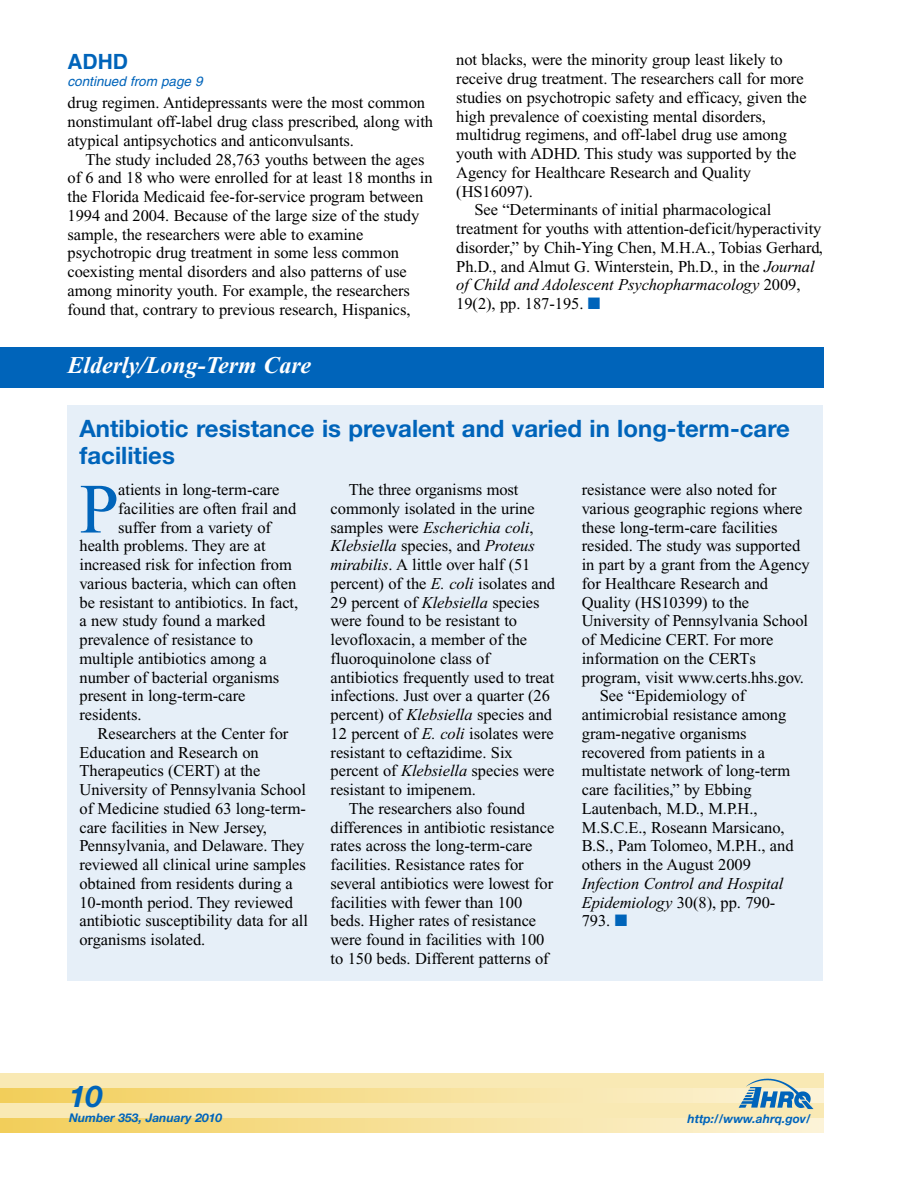
<style>
.page{position:relative;width:918px;height:1188px;background:#fff}
.page>*{position:absolute;margin:0;border:0;box-sizing:border-box;transform-origin:0 0}
.t1{font:70.5px "Times New Roman";color:#0064ba}
.t2{font:italic 700 30px "Helvetica Neue";color:#0064ba}
.t3{font:700 24px/27px "Helvetica Neue";color:#0064ba}
.t4{font:italic 700 24px "Times New Roman";color:#fff}
.t5{font:700 21px "Helvetica";color:#0064ba}
.t6{font:16.5px/18.8px "Times New Roman";letter-spacing:-.005em;color:#000}
.t7{font:italic 16.5px/18.8px "Times New Roman";letter-spacing:-.005em;color:#000}
.t8{font:italic 13.5px "Helvetica";color:#0064ba}
.t9{font:italic 700 12px "Helvetica Neue";color:#0064ba}
.s1{font-style:italic}
.s2{font-style:normal}
.s3{color:#0064ba}
</style>
<div class="page">
<div style="left:0;top:1073px;width:823px;height:59px;background:#f9e9b4"></div>
<svg style="left:0;top:1089px;width:823px;height:13px"></svg>
<svg style="left:0;top:1119px;width:823px;height:13px"></svg>
<img style="left:736px;top:1078px;width:80px;height:32px">
<div style="left:0;top:347px;width:824px;height:40px;background:#0064ba"></div>
<div style="left:68px;top:406px;width:755px;height:575px;background:#e6eff8"></div>
<p class="t5" style="left:68px;top:54px;width:62px">ADHD</p>
<p class="t8" style="left:68px;top:76px;width:137px">continued from page 9</p>
<p class="t6" style="left:68px;top:95px;width:367px">drug regimen. Antidepressants were the most common nonstimulant off-label drug class prescribed, along with atypical antipsychotics and anticonvulsants.</p>
<p class="t6" style="left:68px;top:151px;width:367px;text-indent:18px">The study included 28,763 youths between the ages of 6 and 18 who were enrolled for at least 18 months in the Florida Medicaid fee-for-service program between 1994 and 2004. Because of the large size of the study sample, the researchers were able to examine psychotropic drug treatment in some less common coexisting mental disorders and also patterns of use among minority youth. For example, the researchers found that, contrary to previous research, Hispanics,</p>
<h3 class="t4" style="left:68px;top:357px;width:245px">Elderly/Long-Term Care</h3>
<p class="t6" style="left:456px;top:52px;width:328px">not blacks, were the minority group least likely to</p>
<p class="t6" style="left:456px;top:71px;width:349px">receive drug treatment. The researchers call for more</p>
<p class="t6" style="left:456px;top:90px;width:352px">studies on psychotropic safety and efficacy, given the</p>
<p class="t6" style="left:456px;top:108px;width:311px">high prevalence of coexisting mental disorders,</p>
<p class="t6" style="left:456px;top:127px;width:332px">multidrug regimens, and off-label drug use among</p>
<p class="t6" style="left:456px;top:146px;width:342px">youth with ADHD. This study was supported by the</p>
<p class="t6" style="left:456px;top:165px;width:296px">Agency for Healthcare Research and Quality</p>
<p class="t6" style="left:456px;top:183px;width:78px">(HS16097).</p>
<p class="t6" style="left:474px;top:202px;width:299px">See “Determinants of initial pharmacological</p>
<p class="t6" style="left:456px;top:221px;width:367px">treatment for youths with attention-deficit/hyperactivity</p>
<p class="t6" style="left:456px;top:240px;width:368px">disorder,” by Chih-Ying Chen, M.H.A., Tobias Gerhard,</p>
<p class="t6" style="left:456px;top:258px;width:360px">Ph.D., and Almut G. Winterstein, Ph.D., in the <span class="s1">Journal</span></p>
<p class="t7" style="left:456px;top:277px;width:346px">of Child and Adolescent Psychopharmacology <span class="s2">2009,</span></p>
<p class="t6" style="left:456px;top:296px;width:146px">19(2), pp. 187-195. <span class="s3">■</span></p>
<h3 class="t3" style="left:79px;top:418px;width:712px">Antibiotic resistance is prevalent and varied in long-term-care facilities</h3>
<h1 class="t1" style="left:80px;top:484px;width:41px">P</h1>
<p class="t6" style="left:118px;top:482px;width:163px">atients in long-term-care</p>
<p class="t6" style="left:118px;top:500px;width:180px">facilities are often frail and</p>
<p class="t6" style="left:118px;top:519px;width:154px">suffer from a variety of</p>
<p class="t6" style="left:80px;top:538px;width:188px">health problems. They are at</p>
<p class="t6" style="left:80px;top:557px;width:214px">increased risk for infection from</p>
<p class="t6" style="left:80px;top:575px;width:218px">various bacteria, which can often</p>
<p class="t6" style="left:80px;top:594px;width:220px">be resistant to antibiotics. In fact,</p>
<p class="t6" style="left:80px;top:613px;width:187px">a new study found a marked</p>
<p class="t6" style="left:80px;top:632px;width:175px">prevalence of resistance to</p>
<p class="t6" style="left:80px;top:650px;width:189px">multiple antibiotics among a</p>
<p class="t6" style="left:80px;top:669px;width:201px">number of bacterial organisms</p>
<p class="t6" style="left:80px;top:688px;width:167px">present in long-term-care</p>
<p class="t6" style="left:80px;top:707px;width:64px">residents.</p>
<p class="t6" style="left:98px;top:725px;width:192px">Researchers at the Center for</p>
<p class="t6" style="left:80px;top:744px;width:181px">Education and Research on</p>
<p class="t6" style="left:80px;top:763px;width:182px">Therapeutics (CERT) at the</p>
<p class="t6" style="left:80px;top:782px;width:228px">University of Pennsylvania School</p>
<p class="t6" style="left:80px;top:800px;width:228px">of Medicine studied 63 long-term-</p>
<p class="t6" style="left:80px;top:819px;width:189px">care facilities in New Jersey,</p>
<p class="t6" style="left:79px;top:838px;width:226px">Pennsylvania, and Delaware. They</p>
<p class="t6" style="left:79px;top:857px;width:228px">reviewed all clinical urine samples</p>
<p class="t6" style="left:79px;top:875px;width:215px">obtained from residents during a</p>
<p class="t6" style="left:79px;top:894px;width:215px">10-month period. They reviewed</p>
<p class="t6" style="left:79px;top:913px;width:230px">antibiotic susceptibility data for all</p>
<p class="t6" style="left:79px;top:932px;width:127px">organisms isolated.</p>
<p class="t6" style="left:349px;top:482px;width:171px">The three organisms most</p>
<p class="t6" style="left:331px;top:500px;width:206px">commonly isolated in the urine</p>
<p class="t7" style="left:331px;top:519px;width:205px"><span class="s2">samples were</span> Escherichia coli<span class="s2">,</span></p>
<p class="t7" style="left:331px;top:538px;width:206px">Klebsiella <span class="s2">species, and</span> Proteus</p>
<p class="t6" style="left:331px;top:557px;width:201px"><span class="s1">mirabilis</span>. A little over half (51</p>
<p class="t6" style="left:331px;top:575px;width:226px">percent) of the <span class="s1">E. coli</span> isolates and</p>
<p class="t6" style="left:331px;top:594px;width:210px">29 percent of <span class="s1">Klebsiella</span> species</p>
<p class="t6" style="left:331px;top:613px;width:188px">were found to be resistant to</p>
<p class="t6" style="left:331px;top:632px;width:198px">levofloxacin, a member of the</p>
<p class="t6" style="left:331px;top:650px;width:161px">fluoroquinolone class of</p>
<p class="t6" style="left:331px;top:669px;width:225px">antibiotics frequently used to treat</p>
<p class="t6" style="left:331px;top:688px;width:221px">infections. Just over a quarter (26</p>
<p class="t6" style="left:331px;top:707px;width:223px">percent) of <span class="s1">Klebsiella</span> species and</p>
<p class="t6" style="left:331px;top:725px;width:225px">12 percent of <span class="s1">E. coli</span> isolates were</p>
<p class="t6" style="left:331px;top:744px;width:184px">resistant to ceftazidime. Six</p>
<p class="t6" style="left:331px;top:763px;width:225px">percent of <span class="s1">Klebsiella</span> species were</p>
<p class="t6" style="left:331px;top:782px;width:147px">resistant to imipenem.</p>
<p class="t6" style="left:349px;top:800px;width:178px">The researchers also found</p>
<p class="t6" style="left:331px;top:819px;width:225px">differences in antibiotic resistance</p>
<p class="t6" style="left:331px;top:838px;width:203px">rates across the long-term-care</p>
<p class="t6" style="left:331px;top:857px;width:195px">facilities. Resistance rates for</p>
<p class="t6" style="left:331px;top:875px;width:224px">several antibiotics were lowest for</p>
<p class="t6" style="left:331px;top:894px;width:193px">facilities with fewer than 100</p>
<p class="t6" style="left:331px;top:913px;width:207px">beds. Higher rates of resistance</p>
<p class="t6" style="left:331px;top:932px;width:215px">were found in facilities with 100</p>
<p class="t6" style="left:331px;top:950px;width:220px">to 150 beds. Different patterns of</p>
<p class="t6" style="left:582px;top:482px;width:196px">resistance were also noted for</p>
<p class="t6" style="left:582px;top:500px;width:222px">various geographic regions where</p>
<p class="t6" style="left:582px;top:519px;width:197px">these long-term-care facilities</p>
<p class="t6" style="left:582px;top:538px;width:220px">resided. The study was supported</p>
<p class="t6" style="left:582px;top:557px;width:229px">in part by a grant from the Agency</p>
<p class="t6" style="left:582px;top:575px;width:188px">for Healthcare Research and</p>
<p class="t6" style="left:582px;top:594px;width:169px">Quality (HS10399) to the</p>
<p class="t6" style="left:582px;top:613px;width:228px">University of Pennsylvania School</p>
<p class="t6" style="left:582px;top:632px;width:193px">of Medicine CERT. For more</p>
<p class="t6" style="left:582px;top:650px;width:176px">information on the CERTs</p>
<p class="t6" style="left:582px;top:669px;width:224px">program, visit www.certs.hhs.gov.</p>
<p class="t6" style="left:600px;top:688px;width:147px">See “Epidemiology of</p>
<p class="t6" style="left:582px;top:707px;width:206px">antimicrobial resistance among</p>
<p class="t6" style="left:582px;top:725px;width:166px">gram-negative organisms</p>
<p class="t6" style="left:582px;top:744px;width:185px">recovered from patients in a</p>
<p class="t6" style="left:582px;top:763px;width:210px">multistate network of long-term</p>
<p class="t6" style="left:582px;top:782px;width:171px">care facilities,” by Ebbing</p>
<p class="t6" style="left:582px;top:800px;width:177px">Lautenbach, M.D., M.P.H.,</p>
<p class="t6" style="left:582px;top:819px;width:204px">M.S.C.E., Roseann Marsicano,</p>
<p class="t6" style="left:582px;top:838px;width:213px">B.S., Pam Tolomeo, M.P.H., and</p>
<p class="t6" style="left:582px;top:857px;width:171px">others in the August 2009</p>
<p class="t7" style="left:582px;top:875px;width:203px">Infection Control and Hospital<br>Epidemiology <span class="s2">30(8), pp. 790-<br>793.</span> <span class="s3">■</span></p>
<h2 class="t2" style="left:69px;top:1085px;width:35px">10</h2>
<p class="t9" style="left:69px;top:1113px;width:155px">Number 353, January 2010</p>
<p class="t9" style="left:687px;top:1115px;width:125px">http://www.ahrq.gov/</p>
</div>
